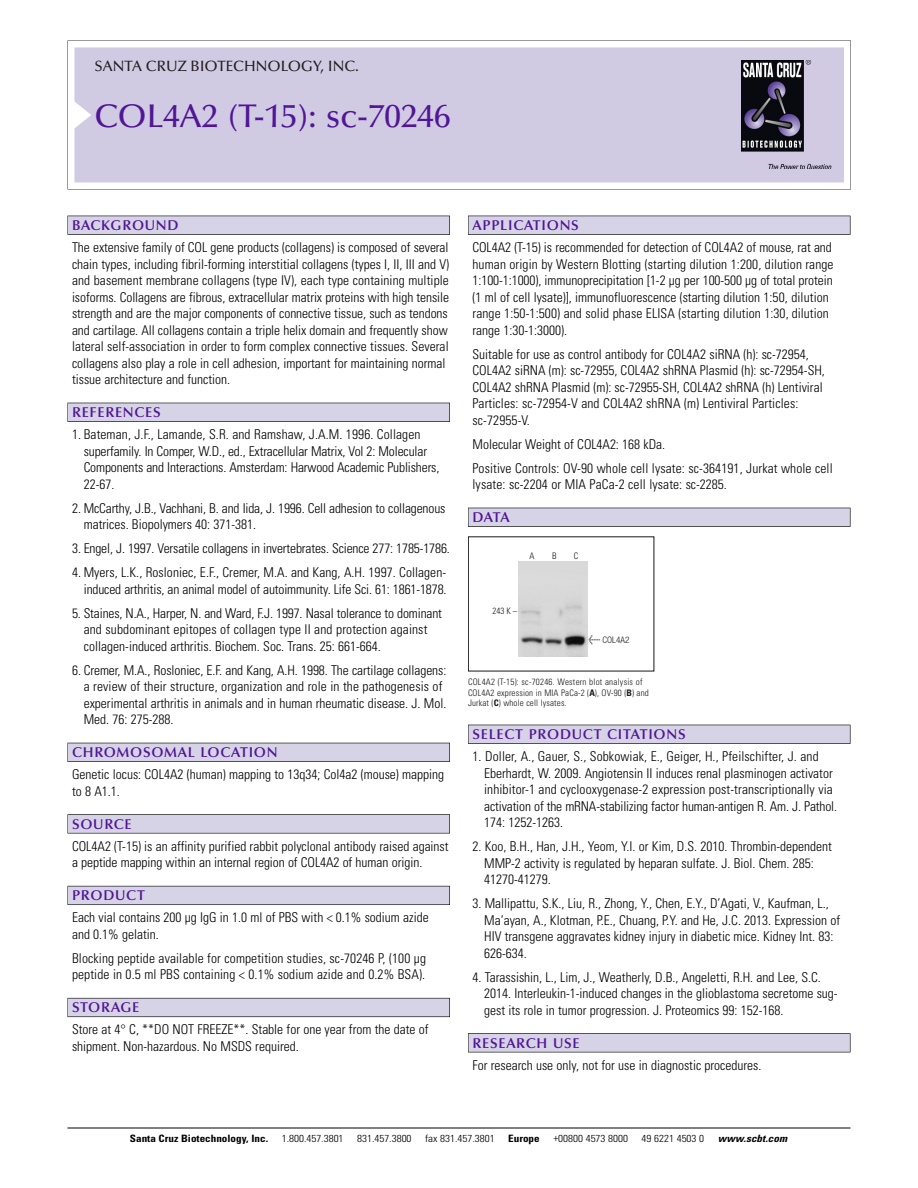
<style>
.page{position:relative;width:918px;height:1188px;background:#fff}
.page>*{position:absolute;margin:0;border:0;box-sizing:border-box;transform-origin:0 0}
.t1{font:500 33px "Optima";color:#511695}
.t2{font:500 15px "Optima";color:#231f20}
.t3{font:600 14.25px "Optima";letter-spacing:.05em;color:#511695}
.t4{font:300 condensed 13.5px/16.5px "Univers";color:#000}
.t5{font:300 condensed 10.2px "Univers";color:#000;scale:1.1 1}
.t6{font:700 condensed 10.2px "Univers";color:#000;scale:1.1 1}
.t7{font:italic 700 condensed 10.2px "Univers";letter-spacing:.005em;color:#000;scale:1.1 1}
.t8{font:9px/10.5px "Univers Condensed Light+ZWIXQL";letter-spacing:.015em;color:#191919}
.t9{font:9px "Helvetica Neue Light Cond+QPQPWT";letter-spacing:.005em;color:#191919}
.s1{font-family:"Meta Plus Book Roman+KAIZTM";font-size:10.5px}
.s2{font-family:"Univers Condensed Bold+GWBZAX"}
</style>
<div class="page">
<svg style="left:68px;top:40px;width:783px;height:149px"></svg>
<div style="left:74px;top:47px;width:770px;height:135px;background:#d1cae3"></div>
<img style="left:741px;top:60px;width:90px;height:108px">
<div style="left:68px;top:216px;width:382px;height:19px;background:#525155"></div>
<div style="left:68px;top:216px;width:381px;height:18px;background:#d7d3e7"></div>
<div style="left:68px;top:403px;width:382px;height:19px;background:#515055"></div>
<div style="left:68px;top:403px;width:381px;height:18px;background:#d7d3e7"></div>
<div style="left:68px;top:743px;width:382px;height:19px;background:#525158"></div>
<div style="left:68px;top:743px;width:381px;height:18px;background:#d7d3e7"></div>
<div style="left:68px;top:814px;width:382px;height:19px;background:#575759"></div>
<div style="left:68px;top:815px;width:381px;height:18px;background:#d7d3e7"></div>
<div style="left:68px;top:886px;width:382px;height:19px;background:#5b5a62"></div>
<div style="left:68px;top:886px;width:381px;height:18px;background:#d7d3e7"></div>
<div style="left:68px;top:998px;width:382px;height:19px;background:#66646e"></div>
<div style="left:68px;top:998px;width:381px;height:18px;background:#d7d3e7"></div>
<div style="left:468px;top:216px;width:382px;height:19px;background:#525155"></div>
<div style="left:468px;top:216px;width:382px;height:18px;background:#d7d3e7"></div>
<div style="left:468px;top:508px;width:382px;height:19px;background:#515055"></div>
<div style="left:468px;top:508px;width:382px;height:18px;background:#d7d3e7"></div>
<div style="left:468px;top:725px;width:382px;height:19px;background:#525156"></div>
<div style="left:468px;top:725px;width:382px;height:18px;background:#d7d3e7"></div>
<div style="left:468px;top:1033px;width:382px;height:19px;background:#545357"></div>
<div style="left:468px;top:1034px;width:382px;height:18px;background:#d7d3e7"></div>
<hr style="left:68px;top:1128px;width:782px;height:1px;background:#000">
<img style="left:518px;top:562px;width:69px;height:95px">
<p class="t2" style="left:94px;top:61px;width:266px">SANTA CRUZ BIOTECHNOLOGY, INC.</p>
<h1 class="t1" style="left:94px;top:103px;width:358px">COL4A2 (T-15): sc-70246</h1>
<p class="t3" style="left:72px;top:219px;width:108px">BACKGROUND</p>
<p class="t4" style="left:72px;top:240px;width:379px">The extensive family of COL gene products (collagens) is composed of several chain types, including fibril-forming interstitial collagens (types I, II, III and V) and basement membrane collagens (type IV), each type containing multiple isoforms. Collagens are fibrous, extracellular matrix proteins with high tensile strength and are the major components of connective tissue, such as tendons and cartilage. All collagens contain a triple helix domain and frequently show lateral self-association in order to form complex connective tissues. Several collagens also play a role in cell adhesion, important for maintaining normal tissue architecture and function.</p>
<p class="t3" style="left:72px;top:407px;width:90px">REFERENCES</p>
<p class="t4" style="left:84px;top:427px;width:357px;text-indent:-12px">1. Bateman, J.F., Lamande, S.R. and Ramshaw, J.A.M. 1996. Collagen superfamily. In Comper, W.D., ed., Extracellular Matrix, Vol 2: Molecular Components and Interactions. Amsterdam: Harwood Academic Publishers, 22-67.</p>
<p class="t4" style="left:84px;top:501px;width:363px;text-indent:-12px">2. McCarthy, J.B., Vachhani, B. and Iida, J. 1996. Cell adhesion to collagenous matrices. Biopolymers 40: 371-381.</p>
<p class="t4" style="left:72px;top:541px;width:379px">3. Engel, J. 1997. Versatile collagens in invertebrates. Science 277: 1785-1786.</p>
<p class="t4" style="left:72px;top:565px;width:376px;text-align:right">4. Myers, L.K., Rosloniec, E.F., Cremer, M.A. and Kang, A.H. 1997. Collagen&shy;induced arthritis, an animal model of autoimmunity. Life Sci. 61: 1861-1878.</p>
<p class="t4" style="left:84px;top:606px;width:360px;text-indent:-12px">5. Staines, N.A., Harper, N. and Ward, F.J. 1997. Nasal tolerance to dominant and subdominant epitopes of collagen type II and protection against collagen-induced arthritis. Biochem. Soc. Trans. 25: 661-664.</p>
<p class="t4" style="left:84px;top:663px;width:364px;text-indent:-12px">6. Cremer, M.A., Rosloniec, E.F. and Kang, A.H. 1998. The cartilage collagens: a review of their structure, organization and role in the pathogenesis of experimental arthritis in animals and in human rheumatic disease. J. Mol.<br>Med. 76: 275-288.</p>
<p class="t3" style="left:72px;top:747px;width:207px">CHROMOSOMAL LOCATION</p>
<p class="t4" style="left:72px;top:767px;width:374px">Genetic locus: COL4A2 (human) mapping to 13q34; Col4a2 (mouse) mapping to 8 A1.1.</p>
<p class="t3" style="left:72px;top:818px;width:61px">SOURCE</p>
<p class="t4" style="left:72px;top:839px;width:378px">COL4A2 (T-15) is an affinity purified rabbit polyclonal antibody raised against a peptide mapping within an internal region of COL4A2 of human origin.</p>
<p class="t3" style="left:72px;top:890px;width:74px">PRODUCT</p>
<p class="t4" style="left:72px;top:910px;width:358px">Each vial contains 200 µg IgG in 1.0 ml of PBS with &lt; 0.1% sodium azide and 0.1% gelatin.</p>
<p class="t4" style="left:72px;top:951px;width:356px">Blocking peptide available for competition studies, sc-70246 P, (100 µg peptide in 0.5 ml PBS containing &lt; 0.1% sodium azide and 0.2% BSA).</p>
<p class="t3" style="left:72px;top:1002px;width:69px">STORAGE</p>
<p class="t4" style="left:72px;top:1022px;width:358px">Store at 4° C, **DO NOT FREEZE**. Stable for one year from the date of shipment. Non-hazardous. No MSDS required.</p>
<p class="t3" style="left:473px;top:219px;width:108px">APPLICATIONS</p>
<p class="t4" style="left:473px;top:240px;width:362px">COL4A2 (T-15) is recommended for detection of COL4A2 of mouse, rat and human origin by Western Blotting (starting dilution 1:200, dilution range 1:100-1:1000), immunoprecipitation [1-2 µg per 100-500 µg of total protein (1 ml of cell lysate)], immunofluorescence (starting dilution 1:50, dilution range 1:50-1:500) and solid phase ELISA (starting dilution 1:30, dilution range 1:30-1:3000).</p>
<p class="t4" style="left:473px;top:347px;width:354px">Suitable for use as control antibody for COL4A2 siRNA (h): sc-72954, COL4A2 siRNA (m): sc-72955, COL4A2 shRNA Plasmid (h): sc-72954-SH, COL4A2 shRNA Plasmid (m): sc-72955-SH, COL4A2 shRNA (h) Lentiviral Particles: sc-72954-V and COL4A2 shRNA (m) Lentiviral Particles: sc-72955-V.</p>
<p class="t4" style="left:473px;top:433px;width:362px;line-height:24px">Molecular Weight of COL4A2: 168 kDa.<br>Positive Controls: OV-90 whole cell lysate: sc-364191, Jurkat whole cell</p>
<p class="t4" style="left:473px;top:477px;width:256px">lysate: sc-2204 or MIA PaCa-2 cell lysate: sc-2285.</p>
<p class="t3" style="left:473px;top:512px;width:39px">DATA</p>
<p class="t8" style="left:529px;top:551px;width:7px">A</p>
<p class="t8" style="left:552px;top:551px;width:6px">B</p>
<p class="t8" style="left:574px;top:551px;width:6px">C</p>
<p class="t8" style="left:492px;top:606px;width:26px">243 K –</p>
<p class="t9" style="left:588px;top:637px;width:42px"><span class="s1">&lt;</span> COL4A2</p>
<p class="t8" style="left:468px;top:677px;width:182px">COL4A2 (T-15): sc-70246. Western blot analysis of<br>COL4A2 expression in MIA PaCa-2 (<span class="s2">A</span>), OV-90 (<span class="s2">B</span>) and<br>Jurkat (<span class="s2">C</span>) whole cell lysates.</p>
<p class="t3" style="left:473px;top:729px;width:215px">SELECT PRODUCT CITATIONS</p>
<p class="t4" style="left:484px;top:749px;width:354px;text-indent:-12px">1. Doller, A., Gauer, S., Sobkowiak, E., Geiger, H., Pfeilschifter, J. and Eberhardt, W. 2009. Angiotensin II induces renal plasminogen activator inhibitor-1 and cyclooxygenase-2 expression post-transcriptionally via activation of the mRNA-stabilizing factor human-antigen R. Am. J. Pathol.<br>174: 1252-1263.</p>
<p class="t4" style="left:484px;top:839px;width:349px;text-indent:-12px">2. Koo, B.H., Han, J.H., Yeom, Y.I. or Kim, D.S. 2010. Thrombin-dependent<br>MMP-2 activity is regulated by heparan sulfate. J. Biol. Chem. 285:<br>41270-41279.</p>
<p class="t4" style="left:484px;top:896px;width:357px;text-indent:-12px">3. Mallipattu, S.K., Liu, R., Zhong, Y., Chen, E.Y., D’Agati, V., Kaufman, L., Ma’ayan, A., Klotman, P.E., Chuang, P.Y. and He, J.C. 2013. Expression of HIV transgene aggravates kidney injury in diabetic mice. Kidney Int. 83:<br>626-634.</p>
<p class="t4" style="left:484px;top:970px;width:355px;text-indent:-12px">4. Tarassishin, L., Lim, J., Weatherly, D.B., Angeletti, R.H. and Lee, S.C.<br>2014. Interleukin-1-induced changes in the glioblastoma secretome sug&shy;gest its role in tumor progression. J. Proteomics 99: 152-168.</p>
<p class="t3" style="left:473px;top:1037px;width:109px">RESEARCH USE</p>
<p class="t4" style="left:473px;top:1058px;width:290px">For research use only, not for use in diagnostic procedures.</p>
<p class="t6" style="left:130px;top:1135px;width:127px">Santa Cruz Biotechnology, Inc.</p>
<p class="t5" style="left:282px;top:1135px;width:58px">1.800.457.3801</p>
<p class="t5" style="left:357px;top:1135px;width:51px">831.457.3800</p>
<p class="t5" style="left:425px;top:1135px;width:65px">fax 831.457.3801</p>
<p class="t6" style="left:508px;top:1135px;width:30px">Europe</p>
<p class="t5" style="left:553px;top:1135px;width:69px">+00800 4573 8000</p>
<p class="t5" style="left:642px;top:1135px;width:58px">49 6221 4503 0</p>
<p class="t7" style="left:718px;top:1135px;width:64px">www.scbt.com</p>
</div>
